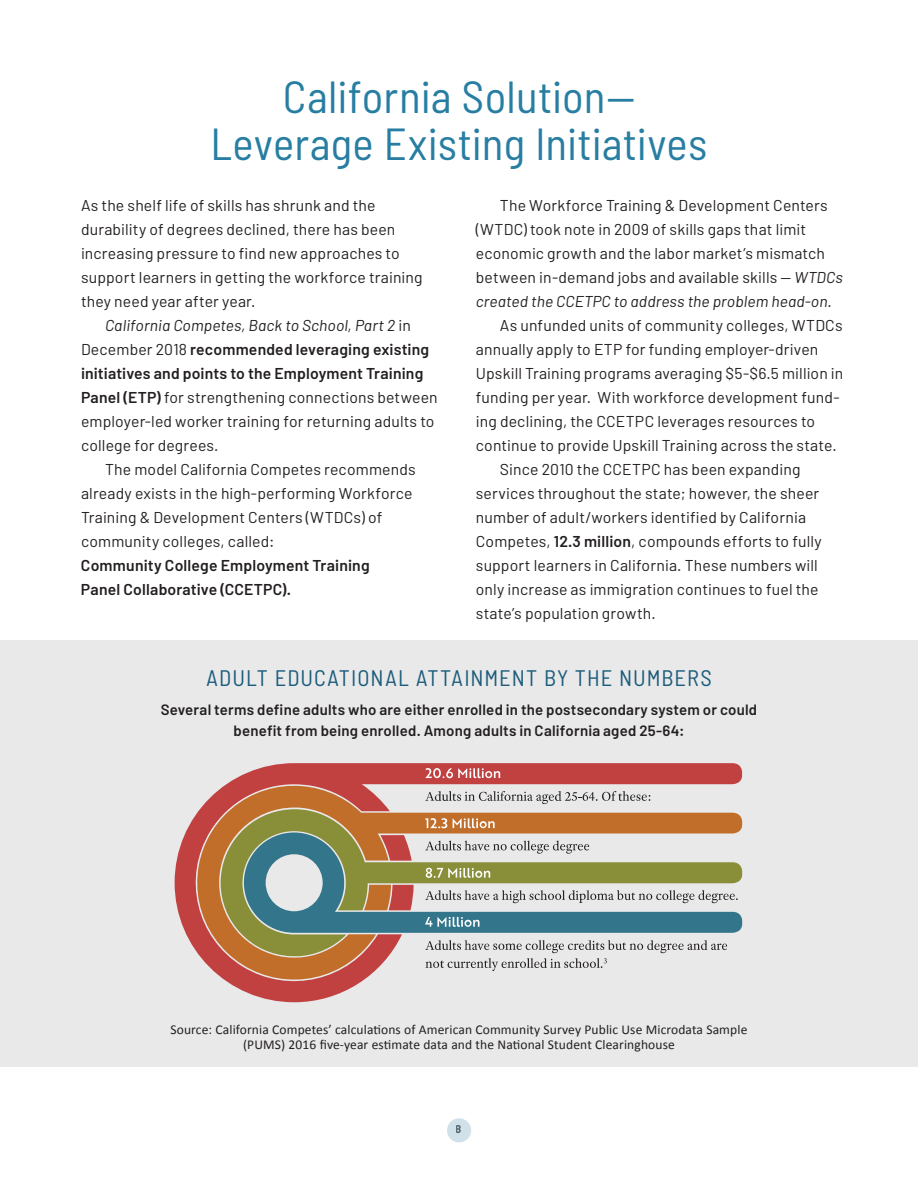
<style>
.page{position:relative;width:918px;height:1188px;background:#fff}
.page>*{position:absolute;margin:0;border:0;box-sizing:border-box;transform-origin:0 0}
.H2-ExS{font:semi-condensed 45px/46.5px "Barlow";letter-spacing:.005em;color:#277ea2;text-align:center}
.ExS-Figure{font:semi-condensed 22.5px "Barlow";letter-spacing:.045em;color:#1b5c7b}
.ExS-Body-Indent{font:15.75px/24px "Barlow";letter-spacing:.01em;color:#231f20}
.ExS-BodyFl-NoSpace{font:15.75px/24px "Barlow";letter-spacing:.01em;color:#231f20}
.Figure_Footnote{font:600 15px/21px "Barlow";letter-spacing:.015em;color:#231f20;text-align:center}
.Footnote{font:13.5px/15px "Calibri";letter-spacing:.01em;color:#231f20;text-align:center}
.t1{font:700 11.25px "Barlow";color:#5f6e72}
.s1{font-style:italic}
.s2{font-weight:600}
</style>
<div class="page">
<div style="left:0;top:640px;width:918px;height:426px;background:#e9e9ea"></div>
<svg style="left:175px;top:763px;width:567px;height:239px"></svg>
<svg style="left:187px;top:776px;width:555px;height:214px"></svg>
<svg style="left:221px;top:809px;width:521px;height:147px"></svg>
<svg style="left:244px;top:833px;width:498px;height:100px"></svg>
<svg style="left:425px;top:768px;width:75px;height:10px"></svg>
<svg style="left:425px;top:791px;width:225px;height:13px"></svg>
<svg style="left:425px;top:841px;width:164px;height:13px"></svg>
<svg style="left:425px;top:890px;width:313px;height:13px"></svg>
<svg style="left:425px;top:940px;width:302px;height:31px"></svg>
<svg style="left:425px;top:818px;width:22px;height:10px"></svg>
<svg style="left:453px;top:818px;width:42px;height:10px"></svg>
<svg style="left:426px;top:868px;width:64px;height:10px"></svg>
<svg style="left:425px;top:917px;width:55px;height:10px"></svg>
<div style="left:447px;top:1118px;width:24px;height:24px;background:#d0e1ea;border-radius:50%"></div>
<p class="H2-ExS" style="left:211px;top:72px;width:498px">California Solution—<br>Leverage Existing Initiatives</p>
<p class="ExS-BodyFl-NoSpace" style="left:81px;top:193px;width:343px">As the shelf life of skills has shrunk and the durability of degrees declined, there has been increasing pressure to find new approaches to support learners in getting the workforce training they need year after year.</p>
<p class="ExS-Body-Indent" style="left:81px;top:313px;width:358px;text-indent:24px"><span class="s1">California Competes, Back to School, Part 2</span> in December 2018 <span class="s2">recommended leveraging existing initiatives and points to the Employment Training Panel (ETP)</span> for strengthening connections between employer-led worker training for returning adults to college for degrees.</p>
<p class="ExS-Body-Indent" style="left:81px;top:457px;width:336px;text-indent:24px">The model California Competes recommends already exists in the high-performing Workforce Training &amp; Development Centers (WTDCs) of community colleges, called:<br><span class="s2">Community College Employment Training<br>Panel Collaborative (CCETPC).</span></p>
<p class="ExS-Body-Indent" style="left:476px;top:193px;width:368px;text-indent:24px">The Workforce Training &amp; Development Centers (WTDC) took note in 2009 of skills gaps that limit economic growth and the labor market’s mismatch between in-demand jobs and available skills — <span class="s1">WTDCs created the CCETPC to address the problem head-on</span>.</p>
<p class="ExS-Body-Indent" style="left:476px;top:313px;width:369px;text-indent:24px">As unfunded units of community colleges, WTDCs annually apply to ETP for funding employer-driven Upskill Training programs averaging $5-$6.5 million in funding per year. With workforce development fund&shy;ing declining, the CCETPC leverages resources to continue to provide Upskill Training across the state.</p>
<p class="ExS-Body-Indent" style="left:476px;top:457px;width:347px;text-indent:24px">Since 2010 the CCETPC has been expanding services throughout the state; however, the sheer number of adult/workers identified by California Competes, <span class="s2">12.3 million</span>, compounds efforts to fully support learners in California. These numbers will only increase as immigration continues to fuel the state’s population growth.</p>
<p class="ExS-Figure" style="left:206px;top:663px;width:507px">ADULT EDUCATIONAL ATTAINMENT BY THE NUMBERS</p>
<p class="Figure_Footnote" style="left:161px;top:699px;width:598px">Several terms define adults who are either enrolled in the postsecondary system or could benefit from being enrolled. Among adults in California aged 25-64:</p>
<p class="Footnote" style="left:170px;top:1021px;width:578px">Source: California Competes’ calculations of American Community Survey Public Use Microdata Sample (PUMS) 2016 five-year estimate data and the National Student Clearinghouse</p>
<p class="t1" style="left:456px;top:1122px;width:8px">8</p>
</div>
